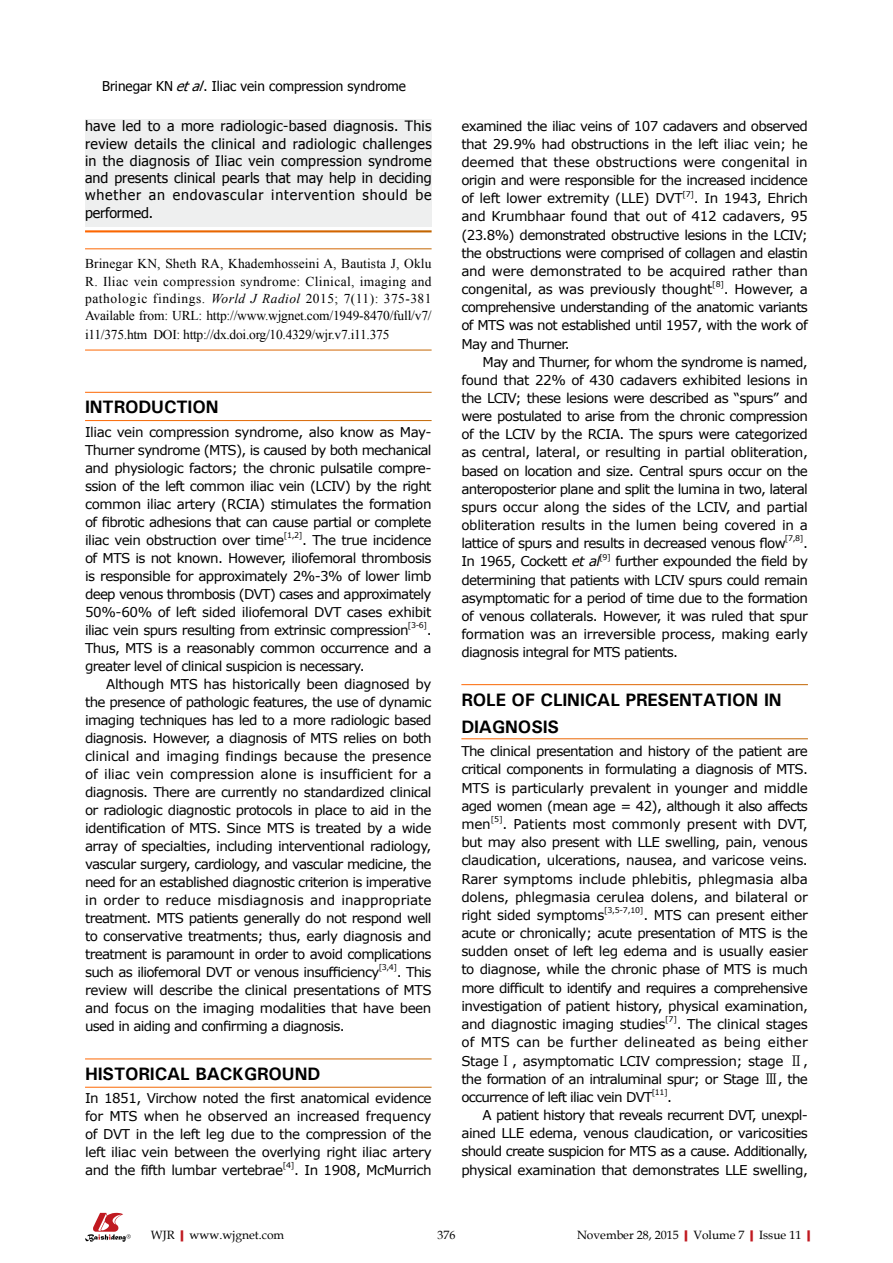
<style>
.page{position:relative;width:893px;height:1263px;background:#fff}
.page>*{position:absolute;margin:0;border:0;box-sizing:border-box;transform-origin:0 0}
.t1{font:700 18px/27px "Univers";letter-spacing:-.01em;color:#000}
.t2{font:14.25px/17.2px "Tahoma";letter-spacing:.055em;color:#000;text-align:justify}
.t3{font:13.5px/18.1px "Verdana";letter-spacing:-.045em;color:#000;text-align:justify}
.t4{font:13.5px/17.7px "Times New Roman";letter-spacing:-.02em;color:#000;text-align:justify}
.t5{font:13.5px "Verdana";letter-spacing:-.005em;color:#000}
.t6{font:13.5px "Verdana";letter-spacing:-.02em;color:#000}
.t7{font:13.5px "Verdana";letter-spacing:-.025em;color:#000}
.t8{font:13.5px "Verdana";letter-spacing:-.01em;color:#000}
.t9{font:13.5px "Tahoma";color:#000}
.t10{font:12px "Book Antiqua";color:#000}
.t11{font:7.8px "Verdana";color:#000}
.s1{font-style:italic}
.s2{font-family:"Koz Min Pro";font-size:14.25px}
.s3{font-weight:700;color:#c01920}
</style>
<div class="page">
<div style="left:85px;top:119px;width:347px;height:107px;background:#eeefef"></div>
<svg style="left:85px;top:1213px;width:46px;height:29px"></svg>
<p class="t9" style="left:102px;top:77px;width:305px">Brinegar KN <span class="s1">etal</span>. Iliac vein compression syndrome</p>
<p class="t2" style="left:85px;top:117px;width:348px">have led to a more radiologic-based diagnosis. This review details the clinical and radiologic challenges in the diagnosis of Iliac vein compression syndrome and presents clinical pearls that may help in deciding whether an endovascular intervention should be performed.</p>
<p class="t4" style="left:85px;top:255px;width:348px">Brinegar KN, Sheth RA, Khademhosseini A, Bautista J, Oklu R. Iliac vein compression syndrome: Clinical, imaging and pathologic findings. <span class="s1">World J Radiol</span> 2015; 7(11): 375-381<br>Available from: URL: http://www.wjgnet.com/1949-8470/full/v7/ i11/375.htm DOI: http://dx.doi.org/10.4329/wjr.v7.i11.375</p>
<p class="t1" style="left:85px;top:393px;width:135px">INTRODUCTION</p>
<p class="t3" style="left:85px;top:423px;width:348px;text-align:left">Iliac vein compression syndrome, also know as May-Thurner syndrome (MTS), is caused by both mechanical and physiologic factors; the chronic pulsatile compre&shy;ssion of the left common iliac vein (LCIV) by the right common iliac artery (RCIA) stimulates the formation of fibrotic adhesions that can cause partial or complete iliac vein obstruction over time</p>
<p class="t11" style="left:284px;top:530px;width:20px">[1,2]</p>
<p class="t3" style="left:85px;top:531px;width:348px;text-indent:217px">. The true incidence of MTS is not known. However, iliofemoral thrombosis is responsible for approximately 2%-3% of lower limb deep venous thrombosis (DVT) cases and approximately 50%-60% of left sided iliofemoral DVT cases exhibit iliac vein spurs resulting from extrinsic compression</p>
<p class="t11" style="left:408px;top:620px;width:21px">[3-6]</p>
<p class="t3" style="left:427px;top:620px;width:6px">.</p>
<p class="t3" style="left:85px;top:638px;width:348px">Thus, MTS is a reasonably common occurrence and a</p>
<p class="t3" style="left:85px;top:656px;width:281px">greater level of clinical suspicion is necessary.</p>
<p class="t7" style="left:106px;top:675px;width:327px">Although MTS has historically been diagnosed by</p>
<p class="t3" style="left:85px;top:692px;width:348px">the presence of pathologic features, the use of dynamic</p>
<p class="t3" style="left:85px;top:710px;width:348px">imaging techniques has led to a more radiologic based</p>
<p class="t3" style="left:85px;top:728px;width:348px">diagnosis. However, a diagnosis of MTS relies on both</p>
<p class="t8" style="left:85px;top:747px;width:348px">clinical and imaging findings because the presence</p>
<p class="t5" style="left:85px;top:765px;width:348px">of iliac vein compression alone is insufficient for a</p>
<p class="t3" style="left:85px;top:782px;width:348px">diagnosis. There are currently no standardized clinical</p>
<p class="t3" style="left:85px;top:800px;width:348px">or radiologic diagnostic protocols in place to aid in the</p>
<p class="t3" style="left:85px;top:818px;width:348px">identification of MTS. Since MTS is treated by a wide</p>
<p class="t3" style="left:85px;top:836px;width:348px">array of specialties, including interventional radiology,</p>
<p class="t3" style="left:85px;top:854px;width:348px">vascular surgery, cardiology, and vascular medicine, the</p>
<p class="t3" style="left:85px;top:872px;width:348px">need for an established diagnostic criterion is imperative</p>
<p class="t5" style="left:85px;top:891px;width:348px">in order to reduce misdiagnosis and inappropriate</p>
<p class="t3" style="left:85px;top:908px;width:348px">treatment. MTS patients generally do not respond well</p>
<p class="t3" style="left:85px;top:926px;width:348px">to conservative treatments; thus, early diagnosis and</p>
<p class="t3" style="left:85px;top:944px;width:348px">treatment is paramount in order to avoid complications</p>
<p class="t3" style="left:85px;top:962px;width:296px">such as iliofemoral DVT or venous insufficiency</p>
<p class="t11" style="left:379px;top:962px;width:20px">[3,4]</p>
<p class="t3" style="left:85px;top:963px;width:348px;text-indent:312px">. This review will describe the clinical presentations of MTS and focus on the imaging modalities that have been used in aiding and confirming a diagnosis.</p>
<p class="t1" style="left:85px;top:1059px;width:237px">HISTORICAL BACKGROUND</p>
<p class="t3" style="left:85px;top:1089px;width:348px">In 1851, Virchow noted the first anatomical evidence for MTS when he observed an increased frequency of DVT in the left leg due to the compression of the left iliac vein between the overlying right iliac artery and the fifth lumbar vertebrae</p>
<p class="t11" style="left:283px;top:1160px;width:13px">[4]</p>
<p class="t3" style="left:294px;top:1160px;width:139px">. In 1908, McMurrich</p>
<p class="t3" style="left:461px;top:116px;width:348px">examined the iliac veins of 107 cadavers and observed that 29.9% had obstructions in the left iliac vein; he deemed that these obstructions were congenital in origin and were responsible for the increased incidence of left lower extremity (LLE) DVT</p>
<p class="t11" style="left:682px;top:189px;width:13px">[7]</p>
<p class="t3" style="left:461px;top:189px;width:348px;text-indent:232px">. In 1943, Ehrich and Krumbhaar found that out of 412 cadavers, 95 (23.8%) demonstrated obstructive lesions in the LCIV; the obstructions were comprised of collagen and elastin and were demonstrated to be acquired rather than congenital, as was previously thought</p>
<p class="t11" style="left:712px;top:279px;width:13px">[8]</p>
<p class="t7" style="left:724px;top:281px;width:86px">. However, a</p>
<p class="t3" style="left:461px;top:298px;width:348px">comprehensive understanding of the anatomic variants</p>
<p class="t3" style="left:461px;top:316px;width:348px">of MTS was not established until 1957, with the work of</p>
<p class="t3" style="left:461px;top:334px;width:110px">May and Thurner.</p>
<p class="t3" style="left:483px;top:352px;width:327px">May and Thurner, for whom the syndrome is named,</p>
<p class="t3" style="left:461px;top:370px;width:348px">found that 22% of 430 cadavers exhibited lesions in</p>
<p class="t3" style="left:461px;top:389px;width:348px">the LCIV; these lesions were described as “spurs” and</p>
<p class="t3" style="left:461px;top:407px;width:348px">were postulated to arise from the chronic compression</p>
<p class="t3" style="left:461px;top:425px;width:348px">of the LCIV by the RCIA. The spurs were categorized</p>
<p class="t3" style="left:461px;top:443px;width:348px">as central, lateral, or resulting in partial obliteration,</p>
<p class="t3" style="left:461px;top:461px;width:348px">based on location and size. Central spurs occur on the</p>
<p class="t3" style="left:461px;top:479px;width:348px">anteroposterior plane and split the lumina in two, lateral</p>
<p class="t6" style="left:461px;top:498px;width:348px">spurs occur along the sides of the LCIV, and partial</p>
<p class="t6" style="left:461px;top:517px;width:348px">obliteration results in the lumen being covered in a</p>
<p class="t3" style="left:461px;top:534px;width:326px">lattice of spurs and results in decreased venous flow</p>
<p class="t11" style="left:785px;top:534px;width:20px">[7,8]</p>
<p class="t3" style="left:803px;top:534px;width:6px">.</p>
<p class="t3" style="left:461px;top:552px;width:140px">In 1965, Cockett <span class="s1">et al</span></p>
<p class="t11" style="left:599px;top:552px;width:13px">[9]</p>
<p class="t3" style="left:461px;top:552px;width:348px;text-indent:154px">further expounded the field by determining that patients with LCIV spurs could remain asymptomatic for a period of time due to the formation of venous collaterals. However, it was ruled that spur formation was an irreversible process, making early diagnosis integral for MTS patients.</p>
<p class="t1" style="left:461px;top:686px;width:322px">ROLE OF CLINICAL PRESENTATION IN<br>DIAGNOSIS</p>
<p class="t3" style="left:461px;top:742px;width:348px">The clinical presentation and history of the patient are critical components in formulating a diagnosis of MTS.<br>MTS is particularly prevalent in younger and middle aged women (mean age = 42), although it also affects men</p>
<p class="t11" style="left:491px;top:814px;width:13px">[5]</p>
<p class="t3" style="left:461px;top:815px;width:348px;text-indent:41px">. Patients most commonly present with DVT, but may also present with LLE swelling, pain, venous claudication, ulcerations, nausea, and varicose veins.<br>Rarer symptoms include phlebitis, phlegmasia alba dolens, phlegmasia cerulea dolens, and bilateral or right sided symptoms</p>
<p class="t11" style="left:604px;top:905px;width:41px">[3,5-7,10]</p>
<p class="t3" style="left:461px;top:905px;width:348px;text-indent:182px">. MTS can present either acute or chronically; acute presentation of MTS is the sudden onset of left leg edema and is usually easier to diagnose, while the chronic phase of MTS is much more difficult to identify and requires a comprehensive investigation of patient history, physical examination, and diagnostic imaging studies</p>
<p class="t11" style="left:665px;top:1014px;width:13px">[7]</p>
<p class="t3" style="left:461px;top:1014px;width:348px;text-indent:215px">. The clinical stages of MTS can be further delineated as being either Stage<span class="s2">Ⅰ</span>, asymptomatic LCIV compression; stage <span class="s2">Ⅱ</span>, the formation of an intraluminal spur; or Stage <span class="s2">Ⅲ</span>, the occurrence of left iliac vein DVT</p>
<p class="t11" style="left:652px;top:1087px;width:17px">[11]</p>
<p class="t3" style="left:667px;top:1087px;width:6px">.</p>
<p class="t3" style="left:483px;top:1105px;width:325px">A patient history that reveals recurrent DVT, unexpl-</p>
<p class="t3" style="left:461px;top:1124px;width:348px">ained LLE edema, venous claudication, or varicosities</p>
<p class="t3" style="left:461px;top:1142px;width:348px">should create suspicion for MTS as a cause. Additionally,</p>
<p class="t3" style="left:461px;top:1160px;width:348px">physical examination that demonstrates LLE swelling,</p>
<p class="t10" style="left:151px;top:1226px;width:135px">WJR<span class="s3">|</span>www.wjgnet.com</p>
<p class="t10" style="left:437px;top:1226px;width:19px">376</p>
<p class="t10" style="left:577px;top:1226px;width:240px">November 28, 2015<span class="s3">|</span>Volume 7<span class="s3">|</span>Issue 11<span class="s3">|</span></p>
</div>
